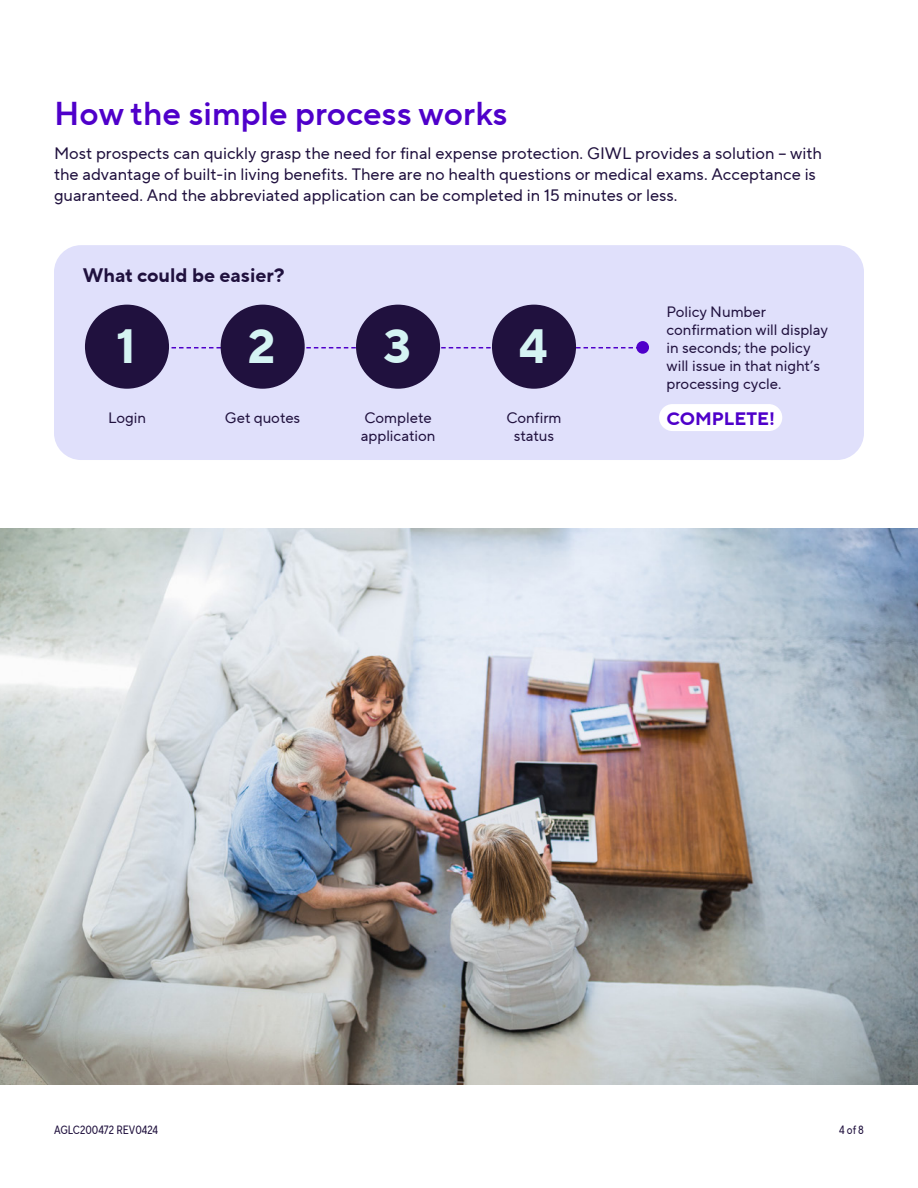
<style>
.page{position:relative;width:918px;height:1188px;background:#fff}
.page>*{position:absolute;margin:0;border:0;box-sizing:border-box;transform-origin:0 0}
.t1{font:700 48px "TT Norms Pro";color:#d5f4f3}
.t2{font:33px "TT Norms Pro Dm Bd";color:#4f00ca}
.t3{font:700 19.5px "TT Norms Pro";color:#20113e}
.Body_Copy{font:700 18px "TT Norms Pro";color:#4f00ca}
.t4{font:16.5px/21px "TT Norms Pro";color:#20113e}
.Body_Copy-2{font:15px/18px "TT Norms Pro";color:#20113e}
.t5{font:12px "TT Norms Pro Cond";color:#20113e}
</style>
<div class="page">
<div style="left:54px;top:245px;width:810px;height:215px;background:#e0e0fb;border-radius:27px"></div>
<div style="left:659px;top:404px;width:123px;height:27px;background:#fff;border-radius:14px"></div>
<svg style="left:171px;top:347px;width:462px;height:1px"></svg>
<div style="left:85px;top:305px;width:84px;height:84px;background:#20113e;border-radius:50%"></div>
<div style="left:221px;top:305px;width:84px;height:84px;background:#20113e;border-radius:50%"></div>
<div style="left:356px;top:305px;width:84px;height:84px;background:#20113e;border-radius:50%"></div>
<div style="left:492px;top:305px;width:84px;height:84px;background:#20113e;border-radius:50%"></div>
<div style="left:636px;top:341px;width:13px;height:13px;background:#4f00ca;border-radius:50%"></div>
<img style="left:0;top:528px;width:918px;height:556px">
<p class="t2" style="left:54px;top:89px;width:455px">How the simple process works</p>
<p class="t4" style="left:54px;top:143px;width:769px">Most prospects can quickly grasp the need for final expense protection. GIWL provides a solution – with the advantage of built-in living benefits. There are no health questions or medical exams. Acceptance is guaranteed. And the abbreviated application can be completed in 15 minutes or less.</p>
<p class="t3" style="left:83px;top:261px;width:203px">What could be easier?</p>
<p class="t1" style="left:117px;top:311px;width:21px">1</p>
<p class="t1" style="left:248px;top:311px;width:29px">2</p>
<p class="t1" style="left:383px;top:311px;width:29px">3</p>
<p class="t1" style="left:519px;top:311px;width:31px">4</p>
<p class="Body_Copy-2" style="left:667px;top:302px;width:163px">Policy Number confirmation will display in seconds; the policy will issue in that night’s processing cycle.</p>
<p class="Body_Copy-2" style="left:108px;top:409px;width:39px">Login</p>
<p class="Body_Copy-2" style="left:225px;top:409px;width:77px">Get quotes</p>
<p class="Body_Copy-2" style="left:364px;top:409px;width:69px">Complete</p>
<p class="Body_Copy" style="left:667px;top:405px;width:110px">COMPLETE!</p>
<p class="Body_Copy-2" style="left:361px;top:427px;width:76px">application</p>
<p class="Body_Copy-2" style="left:506px;top:409px;width:57px;text-align:center">Confirm status</p>
<p class="t5" style="left:54px;top:1121px;width:106px">AGLC200472 REV0424</p>
<p class="t5" style="left:839px;top:1121px;width:26px">4 of 8</p>
</div>
